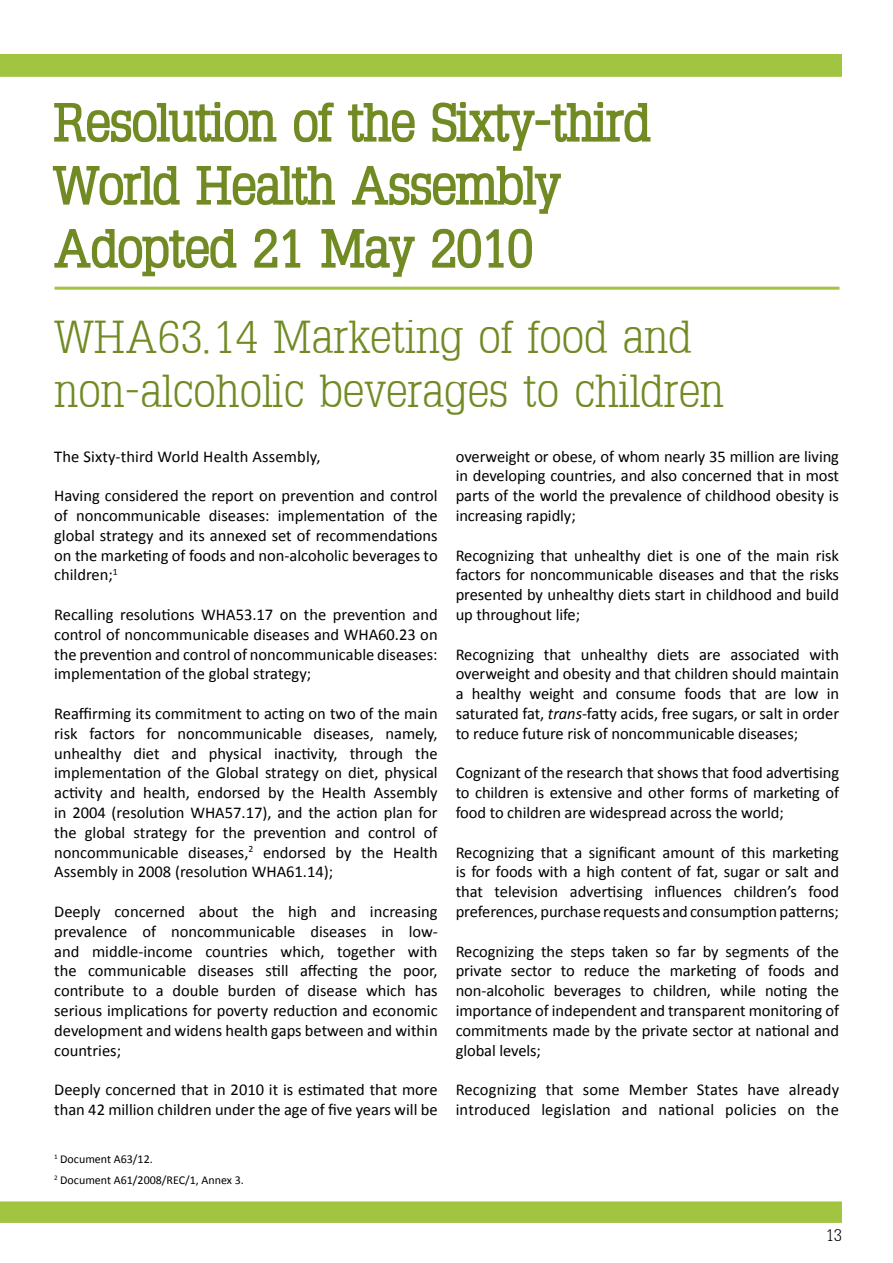
<style>
.page{position:relative;width:893px;height:1263px;background:#fff}
.page>*{position:absolute;margin:0;border:0;box-sizing:border-box;transform-origin:0 0}
.t1{font:300 51px/63px "Typo Slabserif";color:#718a24}
.t2{font:300 45px/54px "Typo Slabserif";color:#718a24}
.t3{font:16.5px/19.8px "Calibri";letter-spacing:-.005em;color:#000;text-align:justify}
.t4{font:300 16.5px "Typo Slabserif";color:#000}
.t5{font:12px/20.4px "Calibri";color:#000}
.s1{font-style:italic}
</style>
<div class="page">
<div style="left:0;top:1202px;width:842px;height:21px;background:#a1c441"></div>
<div style="left:0;top:54px;width:842px;height:23px;background:#a1c441"></div>
<svg style="left:54px;top:101px;width:223px;height:42px"></svg>
<svg style="left:294px;top:102px;width:40px;height:41px"></svg>
<svg style="left:348px;top:103px;width:67px;height:40px"></svg>
<svg style="left:432px;top:101px;width:103px;height:50px"></svg>
<div style="left:535px;top:120px;width:15px;height:5px;border:2px solid #718a24"></div>
<svg style="left:550px;top:101px;width:101px;height:42px"></svg>
<svg style="left:52px;top:166px;width:509px;height:111px"></svg>
<hr style="left:55px;top:287px;width:784px;height:3px;background:#a1c441">
<h1 class="t1" style="left:54px;top:91px;width:598px">Resolution of the Sixty-third<br>World Health Assembly<br>Adopted 21 May 2010</h1>
<h2 class="t2" style="left:55px;top:311px;width:671px">WHA63.14 Marketing of food and non-alcoholic beverages to children</h2>
<p class="t3" style="left:54px;top:445px;width:268px">The Sixty-third World Health Assembly,</p>
<p class="t3" style="left:54px;top:485px;width:385px">Having considered the report on prevention and control of noncommunicable diseases: implementation of the global strategy and its annexed set of recommendations on the marketing of foods and non-alcoholic beverages to children;<sup>1</sup></p>
<p class="t3" style="left:54px;top:604px;width:385px">Recalling resolutions WHA53.17 on the prevention and control of noncommunicable diseases and WHA60.23 on the prevention and control of noncommunicable diseases: implementation of the global strategy;</p>
<p class="t3" style="left:54px;top:703px;width:385px">Reaffirming its commitment to acting on two of the main risk factors for noncommunicable diseases, namely, unhealthy diet and physical inactivity, through the implementation of the Global strategy on diet, physical activity and health, endorsed by the Health Assembly in 2004 (resolution WHA57.17), and the action plan for the global strategy for the prevention and control of noncommunicable diseases,<sup>2</sup> endorsed by the Health Assembly in 2008 (resolution WHA61.14);</p>
<p class="t3" style="left:54px;top:901px;width:385px">Deeply concerned about the high and increasing prevalence of noncommunicable diseases in low&shy;and middle-income countries which, together with the communicable diseases still affecting the poor, contribute to a double burden of disease which has serious implications for poverty reduction and economic development and widens health gaps between and within countries;</p>
<p class="t3" style="left:54px;top:1079px;width:385px">Deeply concerned that in 2010 it is estimated that more than 42 million children under the age of five years will be</p>
<p class="t5" style="left:54px;top:1149px;width:191px"><sup>1</sup> Document A63/12.<br><sup>2</sup> Document A61/2008/REC/1, Annex 3.</p>
<p class="t3" style="left:456px;top:445px;width:385px">overweight or obese, of whom nearly 35 million are living in developing countries, and also concerned that in most parts of the world the prevalence of childhood obesity is increasing rapidly;</p>
<p class="t3" style="left:456px;top:544px;width:385px">Recognizing that unhealthy diet is one of the main risk factors for noncommunicable diseases and that the risks presented by unhealthy diets start in childhood and build up throughout life;</p>
<p class="t3" style="left:456px;top:643px;width:385px">Recognizing that unhealthy diets are associated with overweight and obesity and that children should maintain a healthy weight and consume foods that are low in saturated fat, <span class="s1">trans</span>-fatty acids, free sugars, or salt in order to reduce future risk of noncommunicable diseases;</p>
<p class="t3" style="left:456px;top:762px;width:385px">Cognizant of the research that shows that food advertising to children is extensive and other forms of marketing of food to children are widespread across the world;</p>
<p class="t3" style="left:456px;top:841px;width:385px">Recognizing that a significant amount of this marketing is for foods with a high content of fat, sugar or salt and that television advertising influences children’s food preferences, purchase requests and consumption patterns;</p>
<p class="t3" style="left:456px;top:940px;width:385px">Recognizing the steps taken so far by segments of the private sector to reduce the marketing of foods and non-alcoholic beverages to children, while noting the importance of independent and transparent monitoring of commitments made by the private sector at national and global levels;</p>
<p class="t3" style="left:456px;top:1079px;width:385px">Recognizing that some Member States have already introduced legislation and national policies on the</p>
<p class="t4" style="left:826px;top:1225px;width:18px">13</p>
</div>
